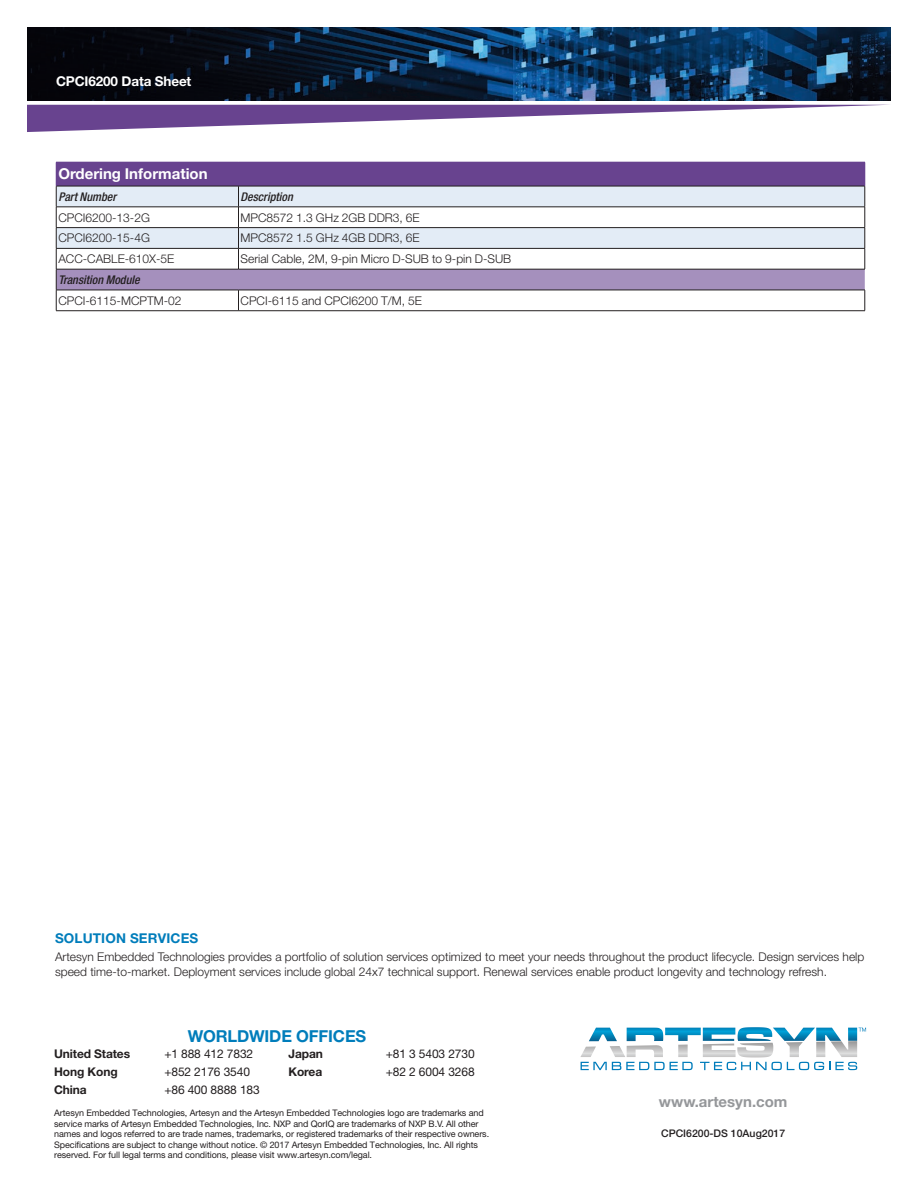
<style>
.page{position:relative;width:918px;height:1188px;background:#fff}
.page>*{position:absolute;margin:0;border:0;box-sizing:border-box;transform-origin:0 0}
.t1{font:700 16.5px "Helvetica Neue LT Std";letter-spacing:-.01em;color:#007dbb}
._3a_Table_title{font:700 15px "Helvetica Neue LT Std";color:#fff}
.t2{font:700 15px "Helvetica Neue LT Std";color:#95979a}
.t3{font:700 13.5px "Helvetica Neue LT Std";letter-spacing:-.01em;color:#fff}
.t4{font:700 13.5px "Helvetica Neue LT Std";letter-spacing:.01em;color:#007dbb}
._3_Table_Text{font:300 12px/15px "Helvetica Neue LT Std";color:#231f20}
.t5{font:12px "Helvetica Neue LT Pro";letter-spacing:-.01em;color:#231f20}
._3a_body_Italic{font:italic 500 condensed 12px "Helvetica Neue LT Std";color:#231f20}
.t6{font:700 12px "Helvetica Neue LT Std";letter-spacing:-.01em;color:#231f20}
.t7{font:500 10.5px "Helvetica Neue LT Std";color:#231f20}
.t8{font:9px/10.5px "Helvetica Neue LT Pro";letter-spacing:-.01em;color:#231f20}
.s1{font-family:"Helvetica Neue LT Std"}
</style>
<div class="page">
<img style="left:27px;top:27px;width:864px;height:73px">
<svg style="left:27px;top:105px;width:854px;height:27px"></svg>
<svg style="left:580px;top:1027px;width:286px;height:43px"></svg>
<svg style="left:56px;top:162px;width:810px;height:149px"></svg>
<hr style="left:56px;top:269px;width:183px;height:1px;background:#231f20">
<hr style="left:238px;top:269px;width:627px;height:1px;background:#231f20">
<hr style="left:56px;top:290px;width:183px;height:1px;background:#231f20">
<hr style="left:238px;top:290px;width:627px;height:1px;background:#231f20">
<p class="t3" style="left:56px;top:72px;width:137px">CPCI6200 Data Sheet</p>
<p class="_3a_Table_title" style="left:58px;top:165px;width:151px">Ordering Information</p>
<p class="_3a_body_Italic" style="left:58px;top:189px;width:59px">Part Number</p>
<p class="_3a_body_Italic" style="left:241px;top:189px;width:54px">Description</p>
<p class="_3_Table_Text" style="left:58px;top:209px;width:93px">CPCI6200-13-2G</p>
<p class="_3_Table_Text" style="left:241px;top:209px;width:181px">MPC8572 1.3 GHz 2GB DDR3, 6E</p>
<p class="_3_Table_Text" style="left:58px;top:230px;width:93px">CPCI6200-15-4G</p>
<p class="_3_Table_Text" style="left:241px;top:230px;width:181px">MPC8572 1.5 GHz 4GB DDR3, 6E</p>
<p class="_3_Table_Text" style="left:58px;top:251px;width:118px">ACC-CABLE-610X-5E</p>
<p class="_3_Table_Text" style="left:241px;top:251px;width:272px">Serial Cable, 2M, 9-pin Micro D-SUB to 9-pin D-SUB</p>
<p class="_3a_body_Italic" style="left:58px;top:272px;width:83px">Transition Module</p>
<p class="_3_Table_Text" style="left:58px;top:293px;width:125px">CPCI-6115-MCPTM-02</p>
<p class="_3_Table_Text" style="left:241px;top:293px;width:183px">CPCI-6115 and CPCI6200 T/M, 5E</p>
<p class="t4" style="left:55px;top:930px;width:145px">SOLUTION SERVICES</p>
<p class="_3_Table_Text" style="left:55px;top:949px;width:811px">Artesyn Embedded Technologies provides a portfolio of solution services optimized to meet your needs throughout the product lifecycle. Design services help speed time-to-market. Deployment services include global 24x7 technical support. Renewal services enable product longevity and technology refresh.</p>
<h1 class="t1" style="left:188px;top:1025px;width:180px">WORLDWIDE OFFICES</h1>
<p class="t6" style="left:54px;top:1046px;width:77px">United States</p>
<p class="t5" style="left:164px;top:1047px;width:90px">+1 888 412 7832</p>
<p class="t6" style="left:289px;top:1046px;width:36px">Japan</p>
<p class="t5" style="left:386px;top:1047px;width:90px">+81 3 5403 2730</p>
<p class="t6" style="left:54px;top:1064px;width:65px">Hong Kong</p>
<p class="t5" style="left:164px;top:1065px;width:87px">+852 2176 3540</p>
<p class="t6" style="left:289px;top:1064px;width:35px">Korea</p>
<p class="t5" style="left:386px;top:1065px;width:90px">+82 2 6004 3268</p>
<p class="t6" style="left:54px;top:1082px;width:34px">China</p>
<p class="t5" style="left:164px;top:1083px;width:97px">+86 400 8888 183</p>
<p class="t8" style="left:54px;top:1108px;width:437px">Artesyn Embedded Technologies, Artesyn and the Artesyn Embedded Technologies logo are trademarks and service marks of Artesyn Embedded Technologies, Inc. <span class="s1">NXP and QorIQ are trademarks of NXP B.V.</span> All other names and logos referred to are trade names, trademarks, or registered trademarks of their respective owners.<br>Specifications are subject to change without notice. © 2017 Artesyn Embedded Technologies, Inc. All rights reserved. For full legal terms and conditions, please visit www.artesyn.com/legal.</p>
<p class="t2" style="left:659px;top:1092px;width:130px">www.artesyn.com</p>
<p class="t7" style="left:661px;top:1127px;width:126px">CPCI6200-DS 10Aug2017</p>
</div>
